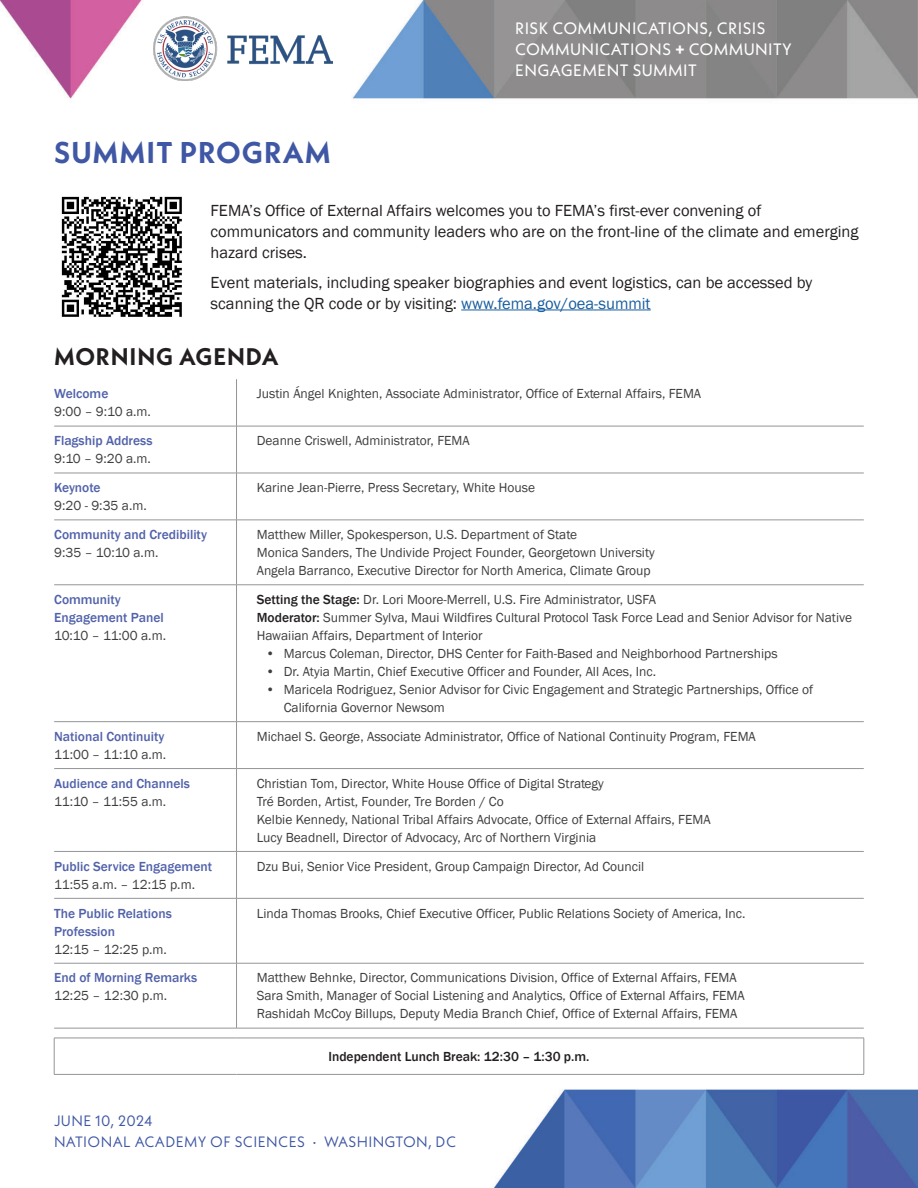
<style>
.page{position:relative;width:918px;height:1188px;background:#fff}
.page>*{position:absolute;margin:0;border:0;box-sizing:border-box;transform-origin:0 0}
.t1{font:700 30px "Neue Kabel";letter-spacing:.035em;color:#3f57a4}
.t2{font:700 24px "Neue Kabel";letter-spacing:.035em;color:#231f20}
.t3{font:16.5px/21px "Franklin Gothic";color:#231f20}
.t4{font:16.5px/21px "Neue Kabel";letter-spacing:.025em;color:#fff}
.t5{font:15px/21px "Neue Kabel";letter-spacing:.025em;color:#3f57a4}
.t6{font:13.5px/18px "Franklin Gothic";color:#3e3e3f}
.t7{font:500 13.5px/18px "Franklin Gothic";color:#5162aa}
.t8{font:500 13.5px "Franklin Gothic";color:#231f20}
.s1{font-weight:700}
.s2{color:#175d9e}
.s3{font-weight:500;color:#231f20}
.s4{font-style:inherit}
.s5{font-family:"Georgia"}
</style>
<div class="page">
<img style="left:0;top:0;width:918px;height:1188px">
<img style="left:152px;top:17px;width:180px;height:63px">
<img style="left:55px;top:189px;width:135px;height:135px">
<hr style="left:461px;top:310px;width:190px;height:1px;background:#175d9e">
<hr style="left:236px;top:379px;width:1px;height:47px;background:#939598">
<hr style="left:54px;top:426px;width:183px;height:1px;background:#939598">
<hr style="left:237px;top:426px;width:627px;height:1px;background:#939598">
<hr style="left:236px;top:426px;width:1px;height:47px;background:#939598">
<hr style="left:54px;top:473px;width:183px;height:1px;background:#939598">
<hr style="left:237px;top:473px;width:627px;height:1px;background:#939598">
<hr style="left:236px;top:473px;width:1px;height:47px;background:#939598">
<hr style="left:54px;top:520px;width:183px;height:1px;background:#939598">
<hr style="left:237px;top:520px;width:627px;height:1px;background:#939598">
<hr style="left:236px;top:520px;width:1px;height:65px;background:#939598">
<hr style="left:54px;top:585px;width:183px;height:1px;background:#939598">
<hr style="left:237px;top:585px;width:627px;height:1px;background:#939598">
<hr style="left:236px;top:585px;width:1px;height:136px;background:#939598">
<hr style="left:54px;top:721px;width:183px;height:1px;background:#939598">
<hr style="left:237px;top:721px;width:627px;height:1px;background:#939598">
<hr style="left:236px;top:722px;width:1px;height:46px;background:#939598">
<hr style="left:54px;top:768px;width:183px;height:1px;background:#939598">
<hr style="left:237px;top:768px;width:627px;height:1px;background:#939598">
<hr style="left:236px;top:769px;width:1px;height:82px;background:#939598">
<hr style="left:54px;top:851px;width:183px;height:1px;background:#939598">
<hr style="left:237px;top:851px;width:627px;height:1px;background:#939598">
<hr style="left:236px;top:852px;width:1px;height:46px;background:#939598">
<hr style="left:54px;top:898px;width:183px;height:1px;background:#939598">
<hr style="left:237px;top:898px;width:627px;height:1px;background:#939598">
<hr style="left:236px;top:899px;width:1px;height:64px;background:#939598">
<hr style="left:54px;top:963px;width:183px;height:1px;background:#939598">
<hr style="left:237px;top:963px;width:627px;height:1px;background:#939598">
<hr style="left:236px;top:963px;width:1px;height:65px;background:#939598">
<hr style="left:54px;top:1028px;width:183px;height:1px;background:#939598">
<hr style="left:237px;top:1028px;width:627px;height:1px;background:#939598">
<hr style="left:54px;top:1038px;width:183px;height:1px;background:#939598">
<hr style="left:54px;top:1038px;width:1px;height:36px;background:#939598">
<hr style="left:237px;top:1038px;width:627px;height:1px;background:#939598">
<hr style="left:864px;top:1038px;width:1px;height:36px;background:#939598">
<hr style="left:54px;top:1074px;width:183px;height:1px;background:#939598">
<hr style="left:237px;top:1074px;width:627px;height:1px;background:#939598">
<h1 class="t1" style="left:54px;top:133px;width:278px">SUMMIT PROGRAM</h1>
<p class="t4" style="left:515px;top:17px;width:278px">RISK COMMUNICATIONS, CRISIS<br>COMMUNICATIONS <span class="s1">+</span> COMMUNITY<br>ENGAGEMENT SUMMIT</p>
<p class="t3" style="left:211px;top:200px;width:650px">FEMA’s Office of External Affairs welcomes you to FEMA’s first-ever convening of communicators and community leaders who are on the front-line of the climate and emerging hazard crises.</p>
<p class="t3" style="left:211px;top:272px;width:603px">Event materials, including speaker biographies and event logistics, can be accessed by scanning the QR code or by visiting: <span class="s2">www.fema.gov/oea-summit</span></p>
<h2 class="t2" style="left:54px;top:342px;width:226px">MORNING AGENDA</h2>
<p class="t7" style="left:54px;top:385px;width:56px">Welcome</p>
<p class="t6" style="left:54px;top:403px;width:98px">9:00 – 9:10 a.m.</p>
<p class="t6" style="left:257px;top:385px;width:446px">Justin Ángel Knighten, Associate Administrator, Office of External Affairs, FEMA</p>
<p class="t7" style="left:54px;top:432px;width:100px">Flagship Address</p>
<p class="t6" style="left:54px;top:450px;width:98px">9:10 – 9:20 a.m.</p>
<p class="t6" style="left:257px;top:432px;width:215px">Deanne Criswell, Administrator, FEMA</p>
<p class="t7" style="left:54px;top:479px;width:48px">Keynote</p>
<p class="t6" style="left:54px;top:497px;width:94px">9:20 - 9:35 a.m.</p>
<p class="t6" style="left:257px;top:479px;width:280px">Karine Jean-Pierre, Press Secretary, White House</p>
<p class="t7" style="left:54px;top:526px;width:154px">Community and Credibility</p>
<p class="t6" style="left:54px;top:544px;width:106px">9:35 – 10:10 a.m.</p>
<p class="t6" style="left:257px;top:526px;width:400px">Matthew Miller, Spokesperson, U.S. Department of State<br>Monica Sanders, The Undivide Project Founder, Georgetown University<br>Angela Barranco, Executive Director for North America, Climate Group</p>
<p class="t7" style="left:54px;top:591px;width:111px">Community<br>Engagement Panel</p>
<p class="t6" style="left:54px;top:627px;width:113px">10:10 – 11:00 a.m.</p>
<p class="t6" style="left:257px;top:591px;width:597px"><span class="s3">Setting the Stage:</span> Dr. Lori Moore-Merrell, U.S. Fire Administrator, USFA<br><span class="s3">Moderator:</span> Summer Sylva, Maui Wildfires Cultural Protocol Task Force Lead and Senior Advisor for Native<br>Hawaiian Affairs, Department of Interior</p>
<p class="t6" style="left:266px;top:645px;width:513px">• Marcus Coleman, Director, DHS Center for Faith-Based and Neighborhood Partnerships</p>
<p class="t6" style="left:266px;top:663px;width:392px">• Dr. Atyia Martin, Chief Executive Officer and Founder, All Aces, Inc.</p>
<p class="t6" style="left:284px;top:681px;width:531px;text-indent:-18px">• Maricela Rodriguez, Senior Advisor for Civic Engagement and Strategic Partnerships, Office of<br>California Governor Newsom</p>
<p class="t7" style="left:54px;top:727px;width:112px">National Continuity</p>
<p class="t6" style="left:54px;top:746px;width:114px">11:00 – 11:10 a.m.</p>
<p class="t6" style="left:257px;top:728px;width:501px">Michael S. George, Associate Administrator, Office of National Continuity Program, FEMA</p>
<p class="t7" style="left:54px;top:774px;width:137px">Audience and Channels</p>
<p class="t6" style="left:54px;top:793px;width:114px">11:10 – 11:55 a.m.</p>
<p class="t6" style="left:257px;top:775px;width:455px">Christian Tom, Director, White House Office of Digital Strategy<br>T<span class="s4">ré Bor</span>den, Artist, Founder, Tre Borden / Co<br>Kelbie Kennedy, National Tribal Affairs Advocate, Office of External Affairs, FEMA Lucy Beadnell, Director of Advocacy, Arc of Northern Virginia</p>
<p class="t7" style="left:54px;top:857px;width:159px">Public Service Engagement</p>
<p class="t6" style="left:54px;top:875px;width:142px">11:55 a.m. – 12:15 p.m.</p>
<p class="t6" style="left:257px;top:857px;width:389px">Dzu Bui, Senior Vice President, Group Campaign Director, Ad Council</p>
<p class="t7" style="left:54px;top:904px;width:119px">The Public Relations<br>Profession</p>
<p class="t6" style="left:54px;top:940px;width:114px">12:15 – 12:25 p.m.</p>
<p class="t6" style="left:257px;top:904px;width:490px">Linda Thomas Brooks, Chief Executive Officer, Public Relations Society of America, Inc.</p>
<p class="t7" style="left:54px;top:969px;width:145px">End of Morning Remarks</p>
<p class="t6" style="left:54px;top:987px;width:115px">12:25 – 12:30 p.m.</p>
<p class="t6" style="left:257px;top:969px;width:490px">Matthew Behnke, Director, Communications Division, Office of External Affairs, FEMA<br>Sara Smith, Manager of Social Listening and Analytics, Office of External Affairs, FEMA<br>Rashidah McCoy Billups, Deputy Media Branch Chief, Office of External Affairs, FEMA</p>
<p class="t8" style="left:328px;top:1048px;width:263px">Independent Lunch Break: 12:30 – 1:30 p.m.</p>
<p class="t5" style="left:54px;top:1110px;width:404px">JUNE 10, 2024<br>NATIONAL ACADEMY OF SCIENCES <span class="s5">·</span> WASHINGTON, DC</p>
</div>
